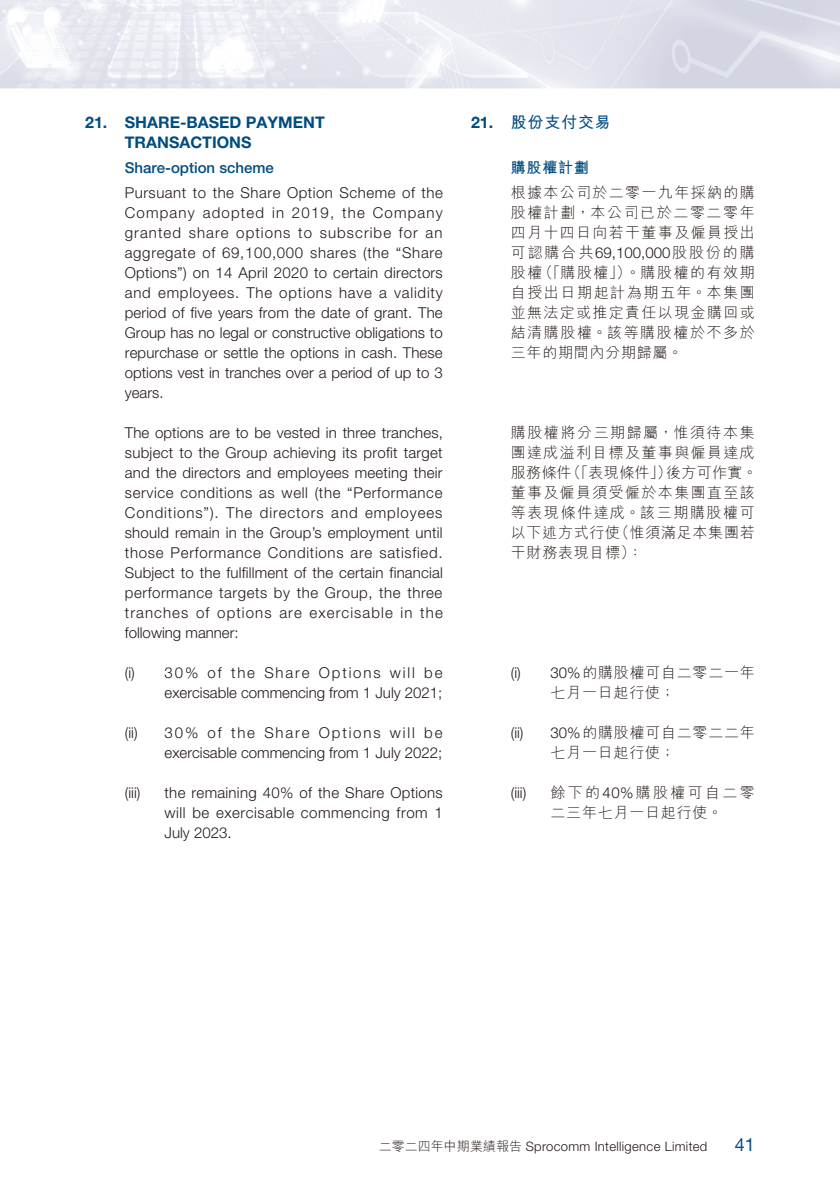
<style>
.page{position:relative;width:840px;height:1191px;background:#fff}
.page>*{position:absolute;margin:0;border:0;box-sizing:border-box;transform-origin:0 0}
.t1{font:18px "Helvetica Neue LT Std";color:#004d80}
.t2{font:700 16px/20px "Helvetica Neue LT Std";color:#004d80}
.t3{font:700 16px "M Hei HK";letter-spacing:.05em;color:#004d80}
.t4{font:300 15px/20px "Helvetica Neue LT Std";color:#231916;text-align:justify}
.t5{font:300 15px/20px "M Hei HK";letter-spacing:.09em;color:#231916;text-align:justify}
.t6{font:300 15px/20px "M Hei HK";letter-spacing:.05em;color:#231916}
.t7{font:500 15px "Helvetica Neue LT Std";color:#004d80}
.t8{font:700 15px "M Hei HK";letter-spacing:.05em;color:#004d80}
.t9{font:300 13px "Helvetica Neue LT Std";letter-spacing:.025em;color:#231916}
.s1{font-family:"Helvetica Neue LT Std"}
.s2{font-family:"M Hei HK"}
</style>
<div class="page">
<img style="left:0;top:0;width:839px;height:89px">
<p class="t2" style="left:125px;top:112px;width:201px;text-indent:-40px">21. SHARE-BASED PAYMENT<br>TRANSACTIONS</p>
<p class="t7" style="left:125px;top:158px;width:150px">Share-option scheme</p>
<p class="t4" style="left:125px;top:182px;width:319px">Pursuant to the Share Option Scheme of the Company adopted in 2019, the Company granted share options to subscribe for an aggregate of 69,100,000 shares (the “Share Options”) on 14 April 2020 to certain directors and employees. The options have a validity period of five years from the date of grant. The Group has no legal or constructive obligations to repurchase or settle the options in cash. These options vest in tranches over a period of up to 3 years.</p>
<p class="t4" style="left:125px;top:422px;width:319px">The options are to be vested in three tranches, subject to the Group achieving its profit target and the directors and employees meeting their service conditions as well (the “Performance Conditions”). The directors and employees should remain in the Group’s employment until those Performance Conditions are satisfied.<br>Subject to the fulfillment of the certain financial performance targets by the Group, the three tranches of options are exercisable in the following manner:</p>
<p class="t4" style="left:125px;top:662px;width:319px;text-align:right">(i) 30% of the Share Options will be exercisable commencing from 1 July 2021;</p>
<p class="t4" style="left:125px;top:722px;width:14px">(ii)</p>
<p class="t4" style="left:164px;top:722px;width:279px">30% of the Share Options will be exercisable commencing from 1 July 2022;</p>
<p class="t4" style="left:125px;top:782px;width:17px">(iii)</p>
<p class="t4" style="left:164px;top:782px;width:279px">the remaining 40% of the Share Options will be exercisable commencing from 1<br>July 2023.</p>
<p class="t3" style="left:471px;top:110px;width:141px"><span class="s1">21.</span> 股份支付交易</p>
<p class="t8" style="left:510px;top:156px;width:79px">購股權計劃</p>
<p class="t5" style="left:510px;top:182px;width:245px">根據本公司於二零一九年採納的購股權計劃，本公司已於二零二零年四月十四日向若干董事及僱員授出可認購合共<span class="s1">69,100,000</span>股股份的購股權（「購股權」）。購股權的有效期自授出日期起計為期五年。本集團並無法定或推定責任以現金購回或結清購股權。該等購股權於不多於三年的期間內分期歸屬。</p>
<p class="t5" style="left:510px;top:422px;width:248px;text-align:left">購股權將分三期歸屬，惟須待本集團達成溢利目標及董事與僱員達成服務條件（「表現條件」）後方可作實。董事及僱員須受僱於本集團直至該等表現條件達成。該三期購股權可以下述方式行使（惟須滿足本集團若干財務表現目標）：</p>
<p class="t6" style="left:550px;top:662px;width:206px;text-indent:-40px"><span class="s1">(i) 30%</span>的購股權可自二零二一年七月一日起行使；</p>
<p class="t4" style="left:510px;top:722px;width:14px">(ii)</p>
<p class="t6" style="left:550px;top:722px;width:206px"><span class="s1">30%</span>的購股權可自二零二二年七月一日起行使；</p>
<p class="t4" style="left:510px;top:782px;width:17px">(iii)</p>
<p class="t6" style="left:550px;top:782px;width:206px">餘下的<span class="s1">40%</span>購股權可自二零二三年七月一日起行使。</p>
<p class="t9" style="left:378px;top:1138px;width:330px"><span class="s2">二零二四年中期業績報告</span> Sprocomm Intelligence Limited</p>
<p class="t1" style="left:734px;top:1134px;width:22px">41</p>
</div>
